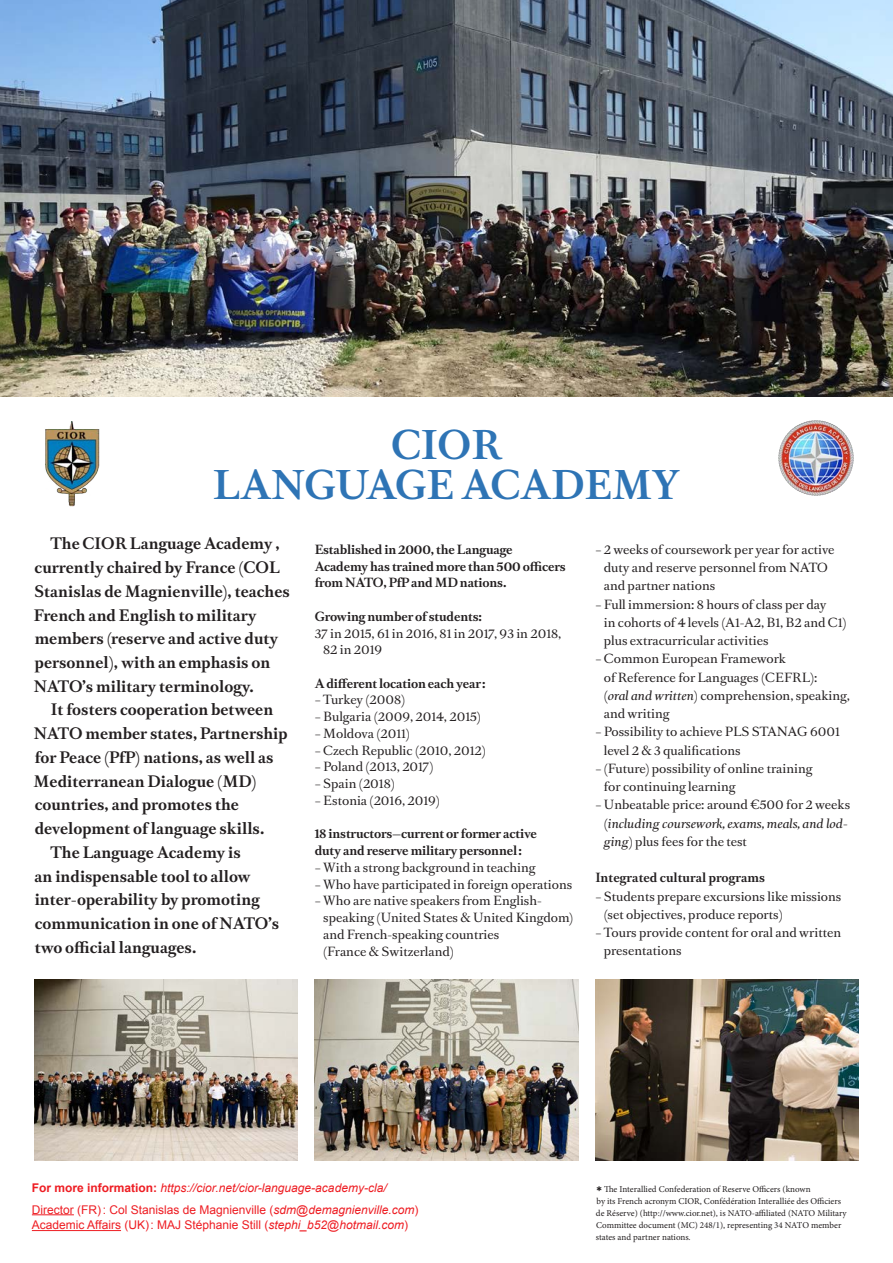
<style>
.page{position:relative;width:893px;height:1263px;background:#fff}
.page>*{position:absolute;margin:0;border:0;box-sizing:border-box;transform-origin:0 0}
.t1{font:700 37.5px "Romain BP Text";color:#2e74b5}
.t2{font:700 15px/23.7px "Romain BP Text";color:#231f20}
.t3{font:12px/18.3px "Romain BP Text";color:#231f20}
.t4{font:700 12px/16.8px "Romain BP Text";letter-spacing:-.015em;color:#231f20}
.t5{font:12px "Arial";color:#ee1d23}
.t6{font:italic 12px "Arial";color:#ee1d23}
.t7{font:9px/12px "Minion Pro";color:#231f20}
.s1{font-style:italic}
.s2{font-weight:700;font-style:normal}
.s3{font-family:"Romain BP Text";font-weight:700;font-size:15px}
</style>
<div class="page">
<img style="left:0;top:0;width:893px;height:397px">
<img style="left:45px;top:422px;width:54px;height:85px">
<img style="left:778px;top:420px;width:76px;height:76px">
<img style="left:315px;top:979px;width:263px;height:181px">
<img style="left:595px;top:979px;width:264px;height:181px">
<img style="left:34px;top:979px;width:264px;height:181px">
<hr style="left:32px;top:1214px;width:42px;height:1px;background:#ee1d23">
<hr style="left:32px;top:1230px;width:89px;height:1px;background:#ee1d23">
<p class="t1" style="left:391px;top:412px;width:112px">CIOR</p>
<p class="t1" style="left:213px;top:452px;width:468px">LANGUAGE ACADEMY</p>
<p class="t2" style="left:34px;top:531px;width:258px;text-indent:17px">The CIOR Language Academy , currently chaired by France (COL<br>Stanislas de Magnienville), teaches<br>French and English to military members (reserve and active duty personnel), with an emphasis on<br>NATO’s military terminology.</p>
<p class="t2" style="left:34px;top:697px;width:256px;text-indent:17px">It fosters cooperation between<br>NATO member states, Partnership for Peace (PfP) nations, as well as<br>Mediterranean Dialogue (MD) countries, and promotes the development of language skills.</p>
<p class="t2" style="left:35px;top:839px;width:246px;text-indent:16px">The Language Academy is<br>an indispensable tool to allow inter-operability by promoting communication in one of NATO’s two official languages.</p>
<p class="t4" style="left:315px;top:540px;width:253px">Established in 2000, the Language<br>Academy has trained more than 500 officers from NATO, PfP and MD nations.</p>
<p class="t4" style="left:315px;top:607px;width:169px">Growing number of students:</p>
<p class="t3" style="left:323px;top:624px;width:240px;line-height:16.8px;text-indent:-9px">37 in 2015, 61 in 2016, 81 in 2017, 93 in 2018,<br>82 in 2019</p>
<p class="t4" style="left:315px;top:674px;width:172px">A different location each year:</p>
<p class="t3" style="left:315px;top:690px;width:92px">– Turkey (2008)</p>
<p class="t3" style="left:315px;top:707px;width:168px">– Bulgaria (2009, 2014, 2015)</p>
<p class="t3" style="left:315px;top:723px;width:97px">– Moldova (2011)</p>
<p class="t3" style="left:315px;top:740px;width:173px">– Czech Republic (2010, 2012)</p>
<p class="t3" style="left:315px;top:757px;width:120px">– Poland (2013, 2017)</p>
<p class="t3" style="left:315px;top:774px;width:82px">– Spain (2018)</p>
<p class="t3" style="left:315px;top:790px;width:127px">– Estonia (2016, 2019)</p>
<p class="t4" style="left:315px;top:825px;width:224px">18 instructors—current or former active duty and reserve military personnel:</p>
<p class="t3" style="left:315px;top:857px;width:222px">– With a strong background in teaching</p>
<p class="t3" style="left:315px;top:874px;width:259px">– Who have participated in foreign operations</p>
<p class="t3" style="left:323px;top:891px;width:252px;line-height:16.8px;text-indent:-9px">– Who are native speakers from English&shy;speaking (United States &amp; United Kingdom) and French-speaking countries<br>(France &amp; Switzerland)</p>
<p class="t3" style="left:604px;top:539px;width:232px;text-indent:-9px">– 2 weeks of coursework per year for active duty and reserve personnel from NATO and partner nations</p>
<p class="t3" style="left:604px;top:594px;width:244px;text-indent:-9px">– Full immersion: 8 hours of class per day<br>in cohorts of 4 levels (A1-A2, B1, B2 and C1) plus extracurricular activities</p>
<p class="t3" style="left:604px;top:649px;width:248px;text-indent:-9px">– Common European Framework<br>of Reference for Languages (CEFRL):<br>(<span class="s1">oral and written</span>) comprehension, speaking, and writing</p>
<p class="t3" style="left:604px;top:722px;width:237px;text-indent:-9px">– Possibility to achieve PLS STANAG 6001 level 2 &amp; 3 qualifications</p>
<p class="t3" style="left:604px;top:758px;width:210px;text-indent:-9px">– (Future) possibility of online training for continuing learning</p>
<p class="t3" style="left:604px;top:795px;width:248px;text-indent:-9px">– Unbeatable price: around €500 for 2 weeks (<span class="s1">including coursework, exams, meals, and lod&shy;ging</span>) plus fees for the test</p>
<p class="t4" style="left:595px;top:869px;width:171px">Integrated cultural programs</p>
<p class="t3" style="left:604px;top:886px;width:239px;text-indent:-9px">– Students prepare excursions like missions (set objectives, produce reports)</p>
<p class="t3" style="left:604px;top:923px;width:239px;text-indent:-9px">– Tours provide content for oral and written presentations</p>
<p class="t6" style="left:32px;top:1180px;width:356px"><span class="s2">For more information:</span> https://cior.net/cior-language-academy-cla/</p>
<p class="t5" style="left:32px;top:1201px;width:388px">Director (FR): Col Stanislas de Magnienville (<span class="s1">sdm@demagnienville.com</span>)</p>
<p class="t5" style="left:32px;top:1217px;width:378px">Academic Affairs (UK): MAJ Stéphanie Still (<span class="s1">stephi_b52@hotmail.com</span>)</p>
<p class="t7" style="left:596px;top:1183px;width:216px"><span class="s3">*</span> The Interallied Confederation of Reserve Officers (known</p>
<p class="t7" style="left:596px;top:1195px;width:252px">by its French acronym CIOR, Confédération Interalliée des Officiers de Réserve) (http://www.cior.net), is NATO-affiliated (NATO Military Committee document (MC) 248/1), representing 34 NATO member states and partner nations.</p>
</div>
